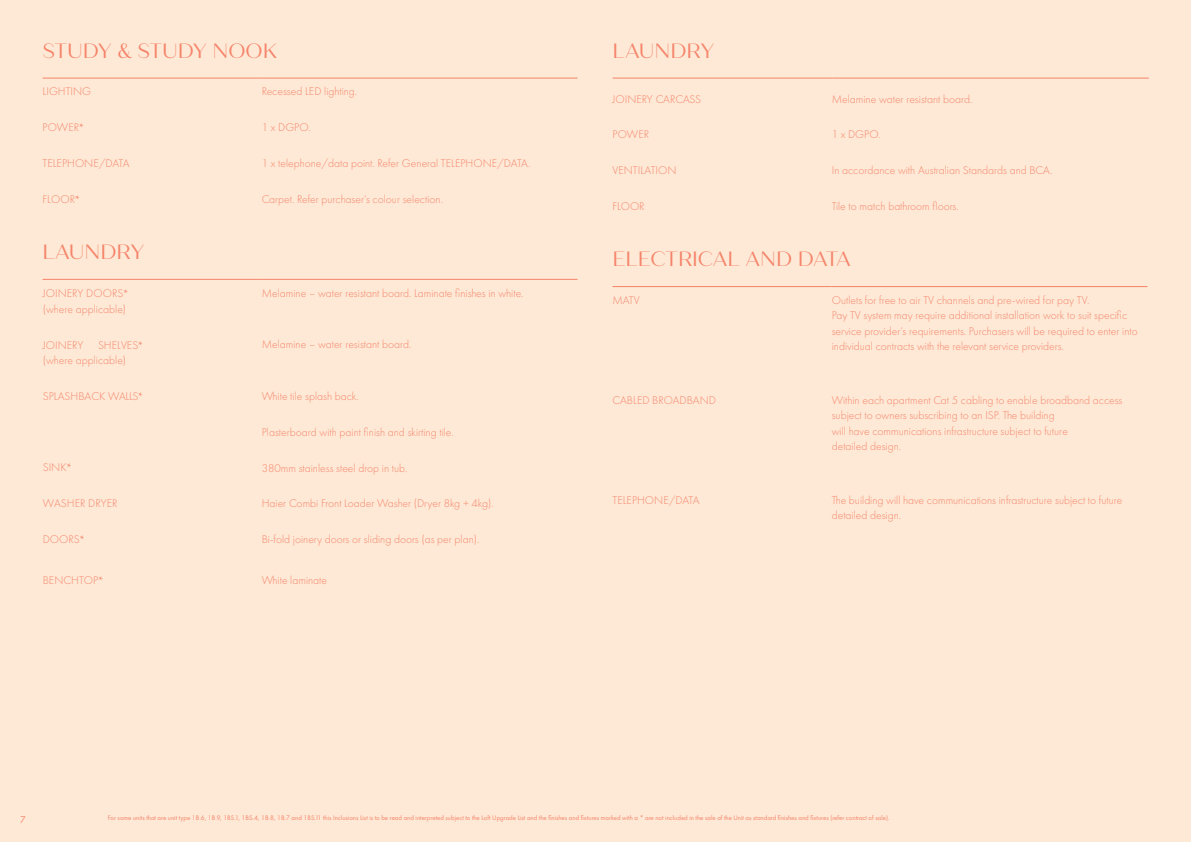
<style>
.page{position:relative;width:1191px;height:842px;background:#fee9d6}
.page>*{position:absolute;margin:0;border:0;box-sizing:border-box;transform-origin:0 0}
.t1{font:20.7px "Quiche Sans";color:#f5846a}
.t2{font:300 11.6px/15.5px "Futura PT";color:#f5846a}
.t3{font:10px "Futura PT";color:#f5846a}
.t4{font:6.8px "Futura PT";color:#f5846a}
.s1{font-family:"Minion Pro";font-weight:400}
</style>
<div class="page">
<hr style="left:43px;top:78px;width:219px;height:1px;background:#f5846a">
<hr style="left:262px;top:78px;width:315px;height:1px;background:#f5846a">
<hr style="left:43px;top:279px;width:219px;height:1px;background:#f5846a">
<hr style="left:262px;top:279px;width:315px;height:1px;background:#f5846a">
<hr style="left:612px;top:286px;width:219px;height:1px;background:#f5846a">
<hr style="left:831px;top:286px;width:316px;height:1px;background:#f5846a">
<hr style="left:612px;top:78px;width:220px;height:1px;background:#f5846a">
<hr style="left:832px;top:78px;width:316px;height:1px;background:#f5846a">
<h1 class="t1" style="left:43px;top:38px;width:236px">STUDY &amp; STUDY NOOK</h1>
<p class="t2" style="left:43px;top:84px;width:50px">LIGHTING</p>
<p class="t2" style="left:262px;top:84px;width:97px">Recessed LED lighting.</p>
<p class="t2" style="left:43px;top:120px;width:43px">POWER<span class="s1">*</span></p>
<p class="t2" style="left:262px;top:120px;width:51px">1 x DGPO.</p>
<p class="t2" style="left:43px;top:155px;width:89px">TELEPHONE/DATA</p>
<p class="t2" style="left:262px;top:155px;width:270px">1 x telephone/data point. Refer General TELEPHONE/DATA.</p>
<p class="t2" style="left:43px;top:191px;width:39px">FLOOR<span class="s1">*</span></p>
<p class="t2" style="left:262px;top:191px;width:183px">Carpet. Refer purchaser’s colour selection.</p>
<h1 class="t1" style="left:43px;top:240px;width:103px">LAUNDRY</h1>
<p class="t2" style="left:262px;top:285px;width:263px">Melamine – water resistant board. Laminate finishes in white.</p>
<p class="t2" style="left:43px;top:285px;width:87px;line-height:15.8px">JOINERY DOORS<span class="s1">* </span>(where applicable)</p>
<p class="t2" style="left:43px;top:337px;width:102px;line-height:15.8px">JOINERY SHELVES<span class="s1">* </span>(where applicable)</p>
<p class="t2" style="left:43px;top:389px;width:102px">SPLASHBACK WALLS<span class="s1">*</span></p>
<p class="t2" style="left:262px;top:337px;width:151px">Melamine – water resistant board.</p>
<p class="t2" style="left:262px;top:389px;width:99px">White tile splash back.</p>
<p class="t2" style="left:262px;top:424px;width:194px">Plasterboard with paint finish and skirting tile.</p>
<p class="t2" style="left:262px;top:460px;width:147px">380mm stainless steel drop in tub.</p>
<p class="t2" style="left:262px;top:496px;width:233px">Haier Combi Front Loader Washer (Dryer 8kg + 4kg).</p>
<p class="t2" style="left:262px;top:531px;width:219px">Bi-fold joinery doors or sliding doors (as per plan).</p>
<p class="t2" style="left:43px;top:460px;width:30px">SINK<span class="s1">*</span></p>
<p class="t2" style="left:43px;top:495px;width:76px">WASHER DRYER</p>
<p class="t2" style="left:43px;top:531px;width:43px">DOORS<span class="s1">*</span></p>
<p class="t2" style="left:43px;top:572px;width:62px">BENCHTOP<span class="s1">*</span></p>
<p class="t2" style="left:262px;top:572px;width:67px">White laminate</p>
<h1 class="t1" style="left:612px;top:38px;width:103px">LAUNDRY</h1>
<p class="t2" style="left:612px;top:91px;width:90px">JOINERY CARCASS</p>
<p class="t2" style="left:831px;top:91px;width:142px">Melamine water resistant board.</p>
<p class="t2" style="left:612px;top:127px;width:38px">POWER</p>
<p class="t2" style="left:831px;top:127px;width:51px">1 x DGPO.</p>
<p class="t2" style="left:612px;top:162px;width:65px">VENTILATION</p>
<p class="t2" style="left:831px;top:162px;width:222px">In accordance with Australian Standards and BCA.</p>
<p class="t2" style="left:612px;top:198px;width:34px">FLOOR</p>
<p class="t2" style="left:831px;top:198px;width:128px">Tile to match bathroom floors.</p>
<h1 class="t1" style="left:612px;top:247px;width:240px">ELECTRICAL AND DATA</h1>
<p class="t2" style="left:612px;top:292px;width:29px">MATV</p>
<p class="t2" style="left:831px;top:292px;width:307px">Outlets for free to air TV channels and pre-wired for pay TV.<br>Pay TV system may require additional installation work to suit specific service provider’s requirements. Purchasers will be required to enter into individual contracts with the relevant service providers.</p>
<p class="t2" style="left:612px;top:392px;width:105px">CABLED BROADBAND</p>
<p class="t2" style="left:831px;top:392px;width:292px">Within each apartment Cat 5 cabling to enable broadband access subject to owners subscribing to an ISP. The building<br>will have communications infrastructure subject to future<br>detailed design.</p>
<p class="t2" style="left:612px;top:492px;width:89px">TELEPHONE/DATA</p>
<p class="t2" style="left:831px;top:492px;width:292px">The building will have communications infrastructure subject to future detailed design.</p>
<p class="t3" style="left:20px;top:813px;width:7px">7</p>
<p class="t4" style="left:108px;top:813px;width:783px">For some units that are unit type 1B.6, 1B.9, 1BS.1, 1BS.4, 1B.8, 1B.7 and 1BS.11 this Inclusions List is to be read and interpreted subject to the Loft Upgrade List and the finishes and fixtures marked with a * are not included in the sale of the Unit as standard finishes and fixtures (refer contract of sale).</p>
</div>
